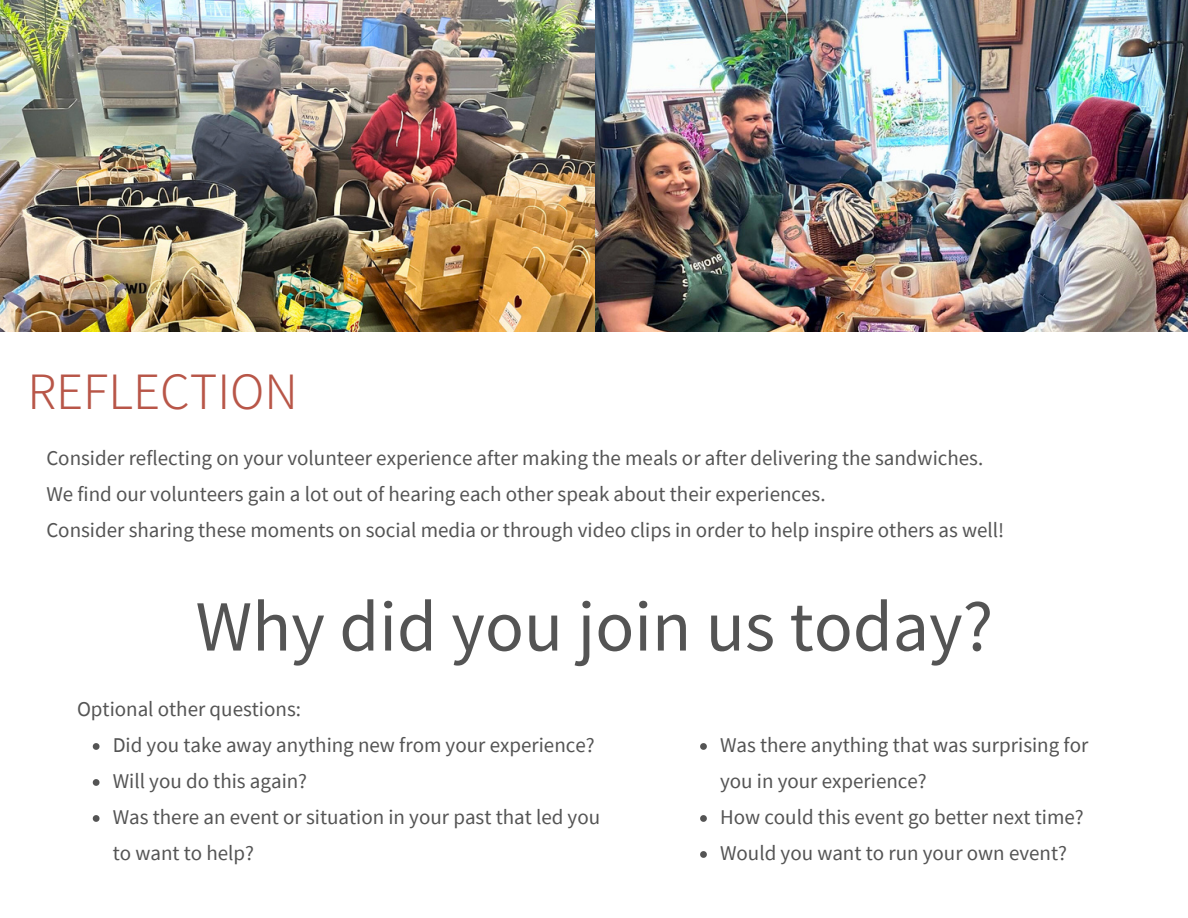
<style>
.page{position:relative;width:1188px;height:918px;background:#fff}
.page>*{position:absolute;margin:0;border:0;box-sizing:border-box;transform-origin:0 0}
.t1{font:72px "Source Sans Pro";color:#545454}
.t2{font:300 47.25px "Source Han Sans KR";color:#b85648}
.t3{font:21px/36px "Source Sans Pro";color:#545454}
</style>
<div class="page">
<img style="left:1px;top:0;width:1187px;height:332px">
<svg style="left:93px;top:743px;width:7px;height:7px"></svg>
<svg style="left:93px;top:779px;width:7px;height:7px"></svg>
<svg style="left:93px;top:815px;width:7px;height:7px"></svg>
<svg style="left:700px;top:743px;width:7px;height:7px"></svg>
<svg style="left:700px;top:815px;width:7px;height:7px"></svg>
<svg style="left:700px;top:851px;width:7px;height:7px"></svg>
<h2 class="t2" style="left:28px;top:354px;width:272px">REFLECTION</h2>
<p class="t3" style="left:46px;top:439px;width:960px">Consider reflecting on your volunteer experience after making the meals or after delivering the sandwiches.<br>We find our volunteers gain a lot out of hearing each other speak about their experiences.<br>Consider sharing these moments on social media or through video clips in order to help inspire others as well!</p>
<h1 class="t1" style="left:196px;top:580px;width:799px">Why did you join us today?</h1>
<p class="t3" style="left:113px;top:691px;width:489px;text-indent:-36px">Optional other questions:<br>Did you take away anything new from your experience?<br>Will you do this again?<br>Was there an event or situation in your past that led you to want to help?</p>
<p class="t3" style="left:720px;top:727px;width:370px">Was there anything that was surprising for you in your experience?<br>How could this event go better next time?<br>Would you want to run your own event?</p>
</div>
